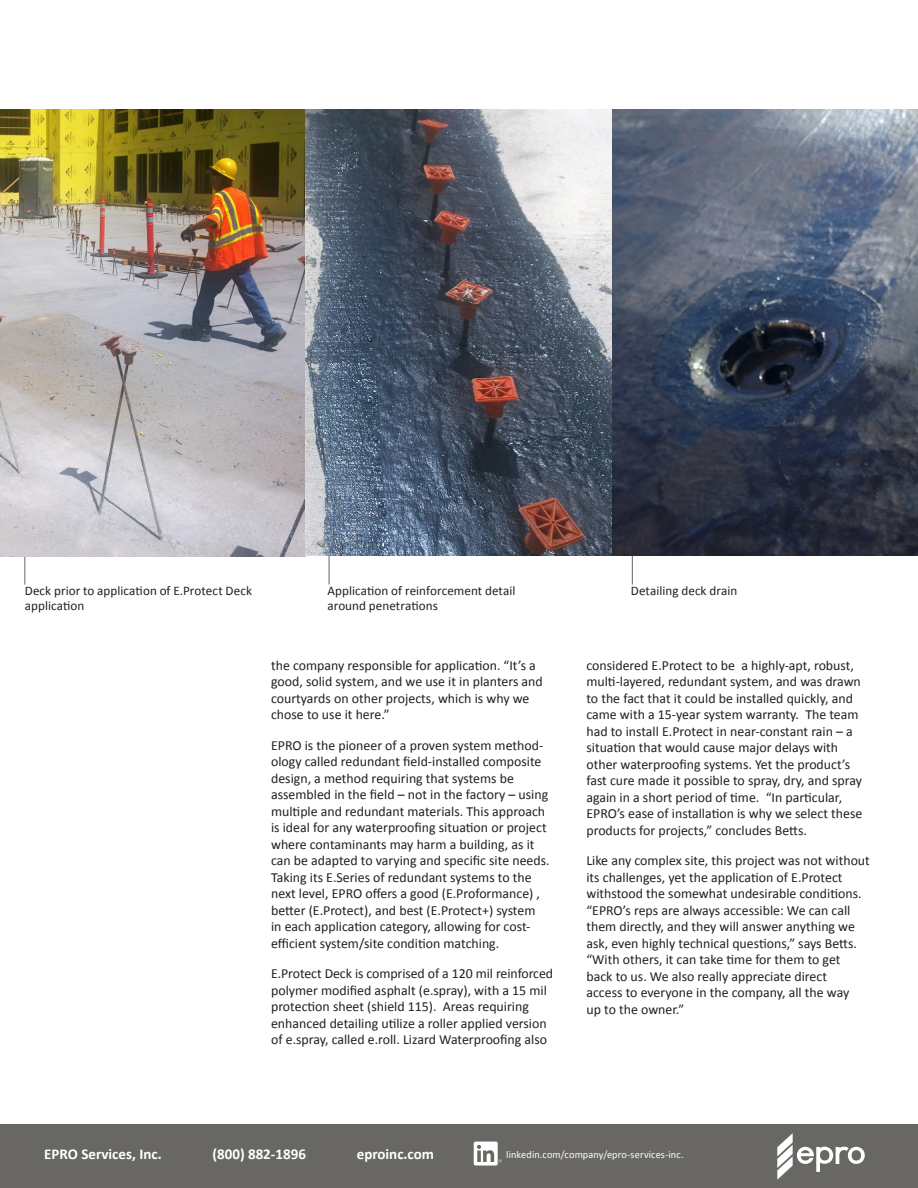
<style>
.page{position:relative;width:918px;height:1188px;background:#fff}
.page>*{position:absolute;margin:0;border:0;box-sizing:border-box;transform-origin:0 0}
.t1{font:700 15px "Calibri";color:#fff}
.t2{font:13.8px/16.5px "Calibri";color:#231f20}
.t3{font:13.2px/15px "Calibri";letter-spacing:.005em;color:#231f20}
.t4{font:10.5px "Calibri";letter-spacing:.01em;color:#fff}
</style>
<div class="page">
<hr style="left:25px;top:551px;width:1px;height:34px;background:#686763">
<hr style="left:329px;top:551px;width:1px;height:34px;background:#686763">
<hr style="left:632px;top:551px;width:1px;height:34px;background:#686763">
<div style="left:0;top:1125px;width:918px;height:63px;background:#686763"></div>
<svg style="left:777px;top:1133px;width:88px;height:47px"></svg>
<svg style="left:474px;top:1142px;width:28px;height:24px"></svg>
<img style="left:0;top:110px;width:918px;height:446px">
<p class="t3" style="left:25px;top:583px;width:229px">Deck prior to application of E.Protect Deck application</p>
<p class="t3" style="left:631px;top:583px;width:108px">Detailing deck drain</p>
<p class="t3" style="left:327px;top:583px;width:190px">Application of reinforcement detail around penetrations</p>
<p class="t2" style="left:271px;top:656px;width:273px">the company responsible for application. “It’s a good, solid system, and we use it in planters and courtyards on other projects, which is why we chose to use it here.”</p>
<p class="t2" style="left:271px;top:736px;width:280px">EPRO is the pioneer of a proven system method&shy;ology called redundant field-installed composite design, a method requiring that systems be assembled in the field – not in the factory – using multiple and redundant materials. This approach is ideal for any waterproofing situation or project where contaminants may harm a building, as it can be adapted to varying and specific site needs.<br>Taking its E.Series of redundant systems to the next level, EPRO offers a good (E.Proformance) , better (E.Protect), and best (E.Protect+) system<br>in each application category, allowing for cost&shy;efficient system/site condition matching.</p>
<p class="t2" style="left:271px;top:965px;width:284px">E.Protect Deck is comprised of a 120 mil reinforced polymer modified asphalt (e.spray), with a 15 mil protection sheet (shield 115). Areas requiring enhanced detailing utilize a roller applied version of e.spray, called e.roll. Lizard Waterproofing also</p>
<p class="t2" style="left:586px;top:656px;width:277px">considered E.Protect to be a highly-apt, robust, multi-layered, redundant system, and was drawn to the fact that it could be installed quickly, and came with a 15-year system warranty. The team had to install E.Protect in near-constant rain – a situation that would cause major delays with other waterproofing systems. Yet the product’s fast cure made it possible to spray, dry, and spray again in a short period of time. “In particular, EPRO’s ease of installation is why we select these products for projects,” concludes Betts.</p>
<p class="t2" style="left:586px;top:852px;width:285px">Like any complex site, this project was not without its challenges, yet the application of E.Protect withstood the somewhat undesirable conditions. “EPRO’s reps are always accessible: We can call them directly, and they will answer anything we ask, even highly technical questions,” says Betts. “With others, it can take time for them to get back to us. We also really appreciate direct<br>access to everyone in the company, all the way<br>up to the owner.”</p>
<p class="t1" style="left:44px;top:1145px;width:119px">EPRO Services, Inc.</p>
<p class="t1" style="left:213px;top:1145px;width:95px">(800) 882-1896</p>
<p class="t1" style="left:357px;top:1145px;width:79px">eproinc.com</p>
<p class="t4" style="left:506px;top:1148px;width:179px">linkedin.com/company/epro-services-inc.</p>
</div>
